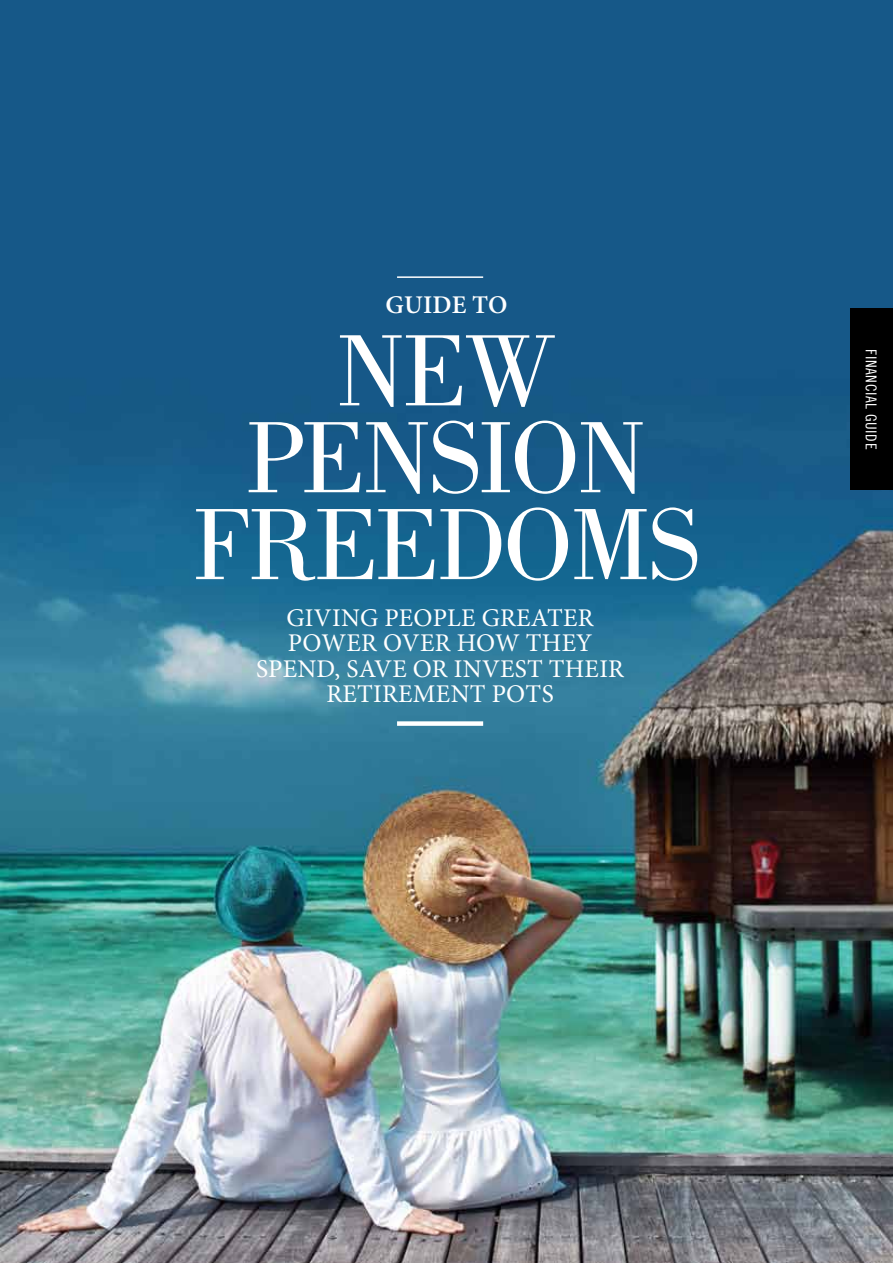
<style>
.page{position:relative;width:893px;height:1263px;background:#fff}
.page>*{position:absolute;margin:0;border:0;box-sizing:border-box;transform-origin:0 0}
.t1{font:104.85px/86.8px "Bodoni";letter-spacing:-.03em;color:#fff;text-align:center}
.t2{font:25.5px/25.5px "Minion Pro";letter-spacing:.01em;color:#fff;text-align:center}
.t3{font:600 25.5px "Minion Pro";letter-spacing:.01em;color:#fff}
.t4{font:15px "Trade Gothic Cond Eighteen";letter-spacing:.04em;color:#fff}
</style>
<div class="page">
<img style="left:0;top:0;width:893px;height:1263px">
<div style="left:850px;top:308px;width:43px;height:182px;background:#000"></div>
<div style="left:397px;top:721px;width:86px;height:5px;background:#fff"></div>
<hr style="left:397px;top:276px;width:86px;height:2px;background:#fff">
<p class="t3" style="left:385px;top:287px;width:124px">GUIDE TO</p>
<h1 class="t1" style="left:192px;top:327px;width:510px">NEW<br>PENSION<br>FREEDOMS</h1>
<p class="t2" style="left:256px;top:605px;width:369px">GIVING PEOPLE GREATER<br>POWER OVER HOW THEY<br>SPEND, SAVE OR INVEST THEIR<br>RETIREMENT POTS</p>
<p class="t4" style="left:880px;top:349px;width:102px;rotate:90deg">FINANCIAL GUIDE</p>
</div>
